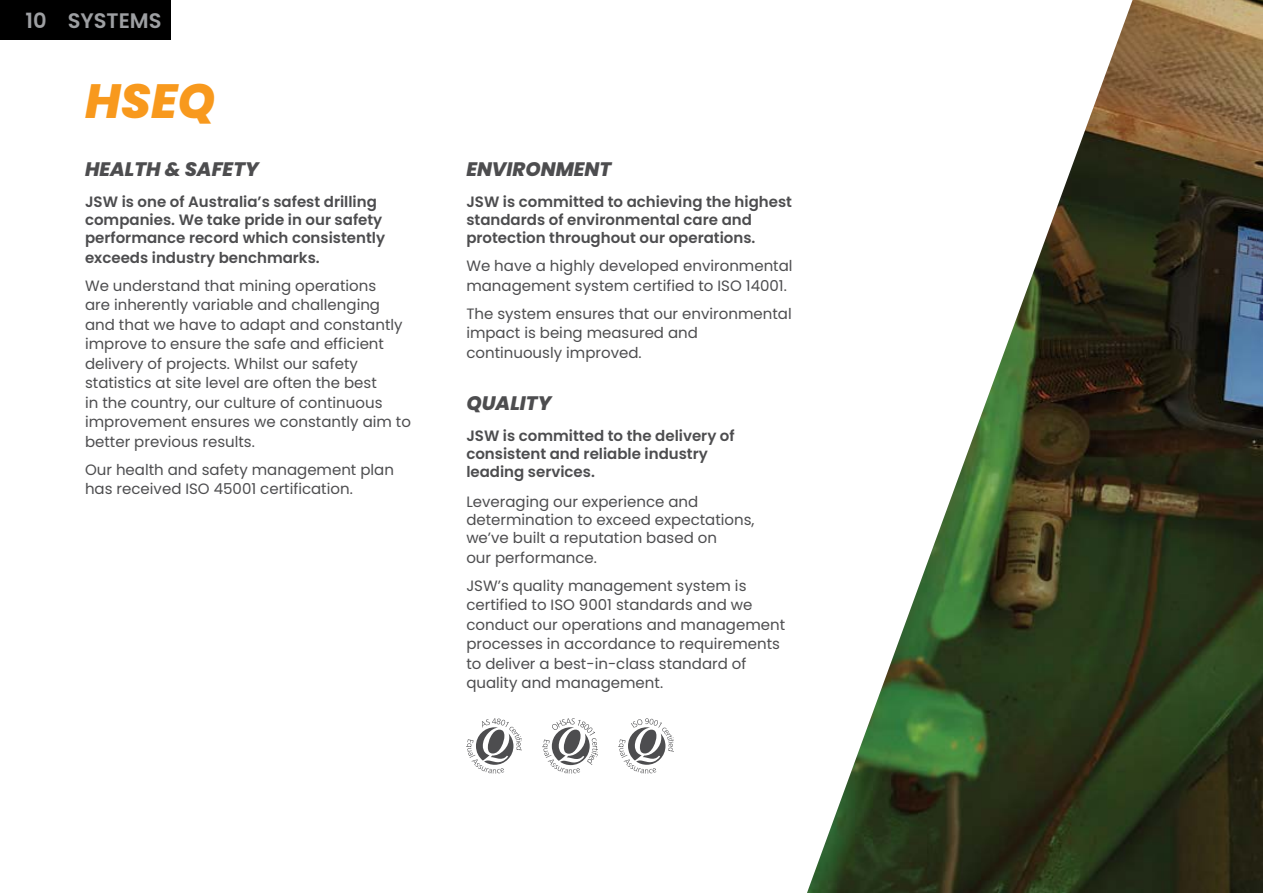
<style>
.page{position:relative;width:1263px;height:893px;background:#fff}
.page>*{position:absolute;margin:0;border:0;box-sizing:border-box;transform-origin:0 0}
.t1{font:italic 800 48px "Poppins";color:#f8991d}
.t2{font:600 21px "Poppins";color:#9d9fa2}
.t3{font:italic 800 19.5px "Poppins";color:#4d4d4f}
.t4{font:15px/19.5px "Poppins";color:#4d4d4f}
.t5{font:600 15px/18px "Poppins";color:#4d4d4f}
</style>
<div class="page">
<svg style="left:466px;top:718px;width:56px;height:56px"></svg>
<svg style="left:542px;top:718px;width:56px;height:56px"></svg>
<svg style="left:618px;top:718px;width:56px;height:56px"></svg>
<img style="left:807px;top:0;width:456px;height:893px">
<div style="left:0;top:0;width:170px;height:39px;background:#000"></div>
<h2 class="t2" style="left:26px;top:8px;width:138px">10 SYSTEMS</h2>
<h1 class="t1" style="left:85px;top:74px;width:132px">HSEQ</h1>
<h3 class="t3" style="left:85px;top:158px;width:175px">HEALTH &amp; SAFETY</h3>
<p class="t5" style="left:85px;top:193px;width:302px">JSW is one of Australia’s safest drilling companies. We take pride in our safety performance record which consistently</p>
<p class="t5" style="left:85px;top:248px;width:236px">exceeds industry benchmarks.</p>
<p class="t4" style="left:85px;top:276px;width:327px">We understand that mining operations<br>are inherently variable and challenging and that we have to adapt and constantly improve to ensure the safe and efficient delivery of projects. Whilst our safety statistics at site level are often the best<br>in the country, our culture of continuous improvement ensures we constantly aim to better previous results.</p>
<p class="t4" style="left:85px;top:460px;width:310px">Our health and safety management plan has received ISO 45001 certification.</p>
<h3 class="t3" style="left:466px;top:158px;width:146px">ENVIRONMENT</h3>
<p class="t5" style="left:466px;top:193px;width:327px">JSW is committed to achieving the highest standards of environmental care and protection throughout our operations.</p>
<p class="t4" style="left:466px;top:256px;width:328px">We have a highly developed environmental management system certified to ISO 14001.</p>
<p class="t4" style="left:466px;top:304px;width:327px">The system ensures that our environmental impact is being measured and continuously improved.</p>
<h3 class="t3" style="left:466px;top:392px;width:87px">QUALITY</h3>
<p class="t5" style="left:466px;top:426px;width:270px">JSW is committed to the delivery of consistent and reliable industry leading services.</p>
<p class="t4" style="left:466px;top:493px;width:290px;line-height:18px">Leveraging our experience and determination to exceed expectations, we’ve built a reputation based on</p>
<p class="t4" style="left:466px;top:544px;width:282px;line-height:28px">our performance.<br>JSW’s quality management system is</p>
<p class="t4" style="left:466px;top:595px;width:320px">certified to ISO 9001 standards and we conduct our operations and management processes in accordance to requirements to deliver a best-in-class standard of quality and management.</p>
</div>
